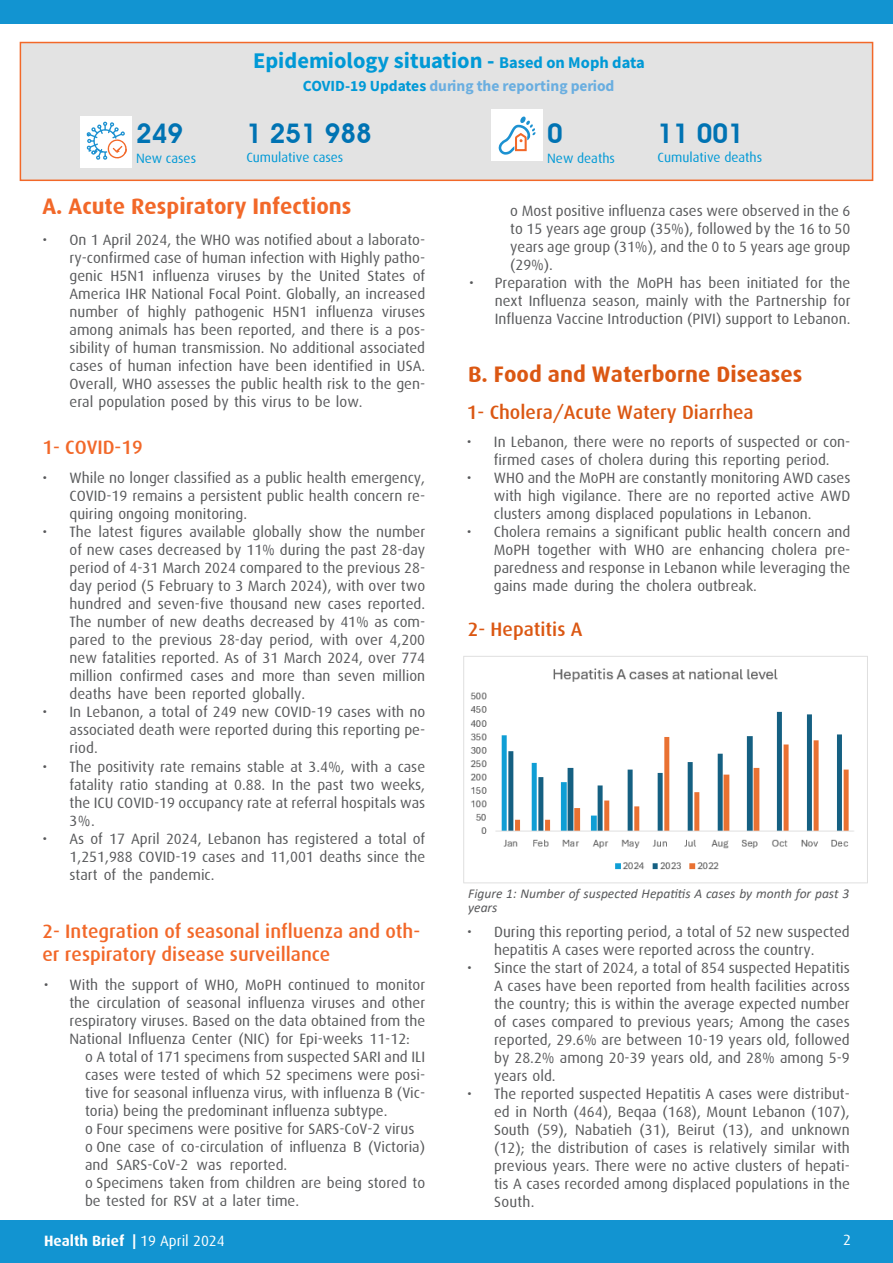
<style>
.page{position:relative;width:893px;height:1263px;background:#fff}
.page>*{position:absolute;margin:0;border:0;box-sizing:border-box;transform-origin:0 0}
.t1{font:600 27px "Avant Garde IT Cby BT";color:#0073b3}
.t2{font:22.5px "Source Sans Variable";color:#0099d6}
.t3{font:700 22.5px "Dax";color:#f26829}
.t4{font:700 22.5px "Dax";color:#db5712}
.t5{font:500 19.5px/23.4px "Dax";color:#f26829}
.t6{font:500 19.5px "Dax";color:#db5712}
.t7{font:15.6px "Source Sans Variable";color:#6aaee0}
.t8{font:15px/18px "Dax";color:#58595b;text-align:justify}
.t9{font:700 15px "Dax";color:#fff}
.t10{font:15px "Dax";color:#fff}
.t11{font:italic 13.5px/13.5px "Calibri";color:#58595b}
.t12{font:13.5px "Dax";color:#0099d6}
.s1{font-size:16.5px}
.s2{color:#0099d6}
.s3{font-weight:400}
</style>
<div class="page">
<div style="left:0;top:1220px;width:893px;height:43px;background:#1294d1"></div>
<div style="left:0;top:0;width:893px;height:23px;background:#1294d1"></div>
<div style="left:20px;top:42px;width:853px;height:139px;background:#e3e3e3;border:2px solid #f26829"></div>
<div style="left:80px;top:116px;width:51px;height:52px;background:#fff"></div>
<svg style="left:86px;top:122px;width:41px;height:38px"></svg>
<div style="left:491px;top:110px;width:52px;height:51px;background:#fff"></div>
<svg style="left:498px;top:117px;width:38px;height:38px"></svg>
<img style="left:463px;top:656px;width:405px;height:228px">
<h2 class="t2" style="left:253px;top:47px;width:393px">Epidemiology situation - <span class="s1">Based on Moph data</span></h2>
<p class="t7" style="left:303px;top:77px;width:313px"><span class="s2">COVID-19 Updates</span> during the reporting period</p>
<h1 class="t1" style="left:136px;top:117px;width:49px">249</h1>
<h1 class="t1" style="left:246px;top:117px;width:127px">1 251 988</h1>
<h1 class="t1" style="left:547px;top:117px;width:17px">0</h1>
<h1 class="t1" style="left:658px;top:117px;width:88px">11 001</h1>
<p class="t12" style="left:136px;top:151px;width:62px">New cases</p>
<p class="t12" style="left:246px;top:149px;width:99px">Cumulative cases</p>
<p class="t12" style="left:547px;top:151px;width:69px">New deaths</p>
<p class="t12" style="left:658px;top:149px;width:106px">Cumulative deaths</p>
<h2 class="t3" style="left:42px;top:193px;width:310px">A. Acute Respiratory Infections</h2>
<p class="t8" style="left:70px;top:231px;width:357px;text-indent:-27px">• On 1 April 2024, the WHO was notified about a laborato&shy;ry-confirmed case of human infection with Highly patho&shy;genic H5N1 influenza viruses by the United States of America IHR National Focal Point. Globally, an increased number of highly pathogenic H5N1 influenza viruses among animals has been reported, and there is a pos&shy;sibility of human transmission. No additional associated cases of human infection have been identified in USA.<br>Overall, WHO assesses the public health risk to the gen&shy;eral population posed by this virus to be low.</p>
<h3 class="t5" style="left:43px;top:435px;width:102px">1- COVID-19</h3>
<p class="t8" style="left:70px;top:469px;width:357px;text-indent:-27px">• While no longer classified as a public health emergency, COVID-19 remains a persistent public health concern re&shy;quiring ongoing monitoring.</p>
<p class="t8" style="left:70px;top:523px;width:357px;text-indent:-27px">• The latest figures available globally show the number of new cases decreased by 11% during the past 28-day period of 4-31 March 2024 compared to the previous 28- day period (5 February to 3 March 2024), with over two hundred and seven-five thousand new cases reported.<br>The number of new deaths decreased by 41% as com&shy;pared to the previous 28-day period, with over 4,200 new fatalities reported. As of 31 March 2024, over 774 million confirmed cases and more than seven million deaths have been reported globally.</p>
<p class="t8" style="left:70px;top:703px;width:357px;text-indent:-27px">• In Lebanon, a total of 249 new COVID-19 cases with no associated death were reported during this reporting pe&shy;riod.</p>
<p class="t8" style="left:70px;top:757px;width:357px;text-indent:-27px">• The positivity rate remains stable at 3.4%, with a case fatality ratio standing at 0.88. In the past two weeks, the ICU COVID-19 occupancy rate at referral hospitals was 3%.</p>
<p class="t8" style="left:70px;top:829px;width:357px;text-indent:-27px">• As of 17 April 2024, Lebanon has registered a total of 1,251,988 COVID-19 cases and 11,001 deaths since the start of the pandemic.</p>
<h3 class="t5" style="left:43px;top:919px;width:379px">2- Integration of seasonal influenza and oth&shy;er respiratory disease surveillance</h3>
<p class="t8" style="left:70px;top:975px;width:357px;text-indent:-26px">• With the support of WHO, MoPH continued to monitor the circulation of seasonal influenza viruses and other respiratory viruses. Based on the data obtained from the National Influenza Center (NIC) for Epi-weeks 11-12:</p>
<p class="t8" style="left:85px;top:1047px;width:342px;text-align:left">o A total of 171 specimens from suspected SARI and ILI cases were tested of which 52 specimens were posi&shy;tive for seasonal influenza virus, with influenza B (Vic&shy;toria) being the predominant influenza subtype.<br>o Four specimens were positive for SARS-CoV-2 virus o One case of co-circulation of influenza B (Victoria) and SARS-CoV-2 was reported.<br>o Specimens taken from children are being stored to be tested for RSV at a later time.</p>
<p class="t8" style="left:510px;top:202px;width:342px">o Most positive influenza cases were observed in the 6 to 15 years age group (35%), followed by the 16 to 50 years age group (31%), and the 0 to 5 years age group (29%).</p>
<p class="t8" style="left:495px;top:274px;width:357px;text-indent:-26px">• Preparation with the MoPH has been initiated for the next Influenza season, mainly with the Partnership for Influenza Vaccine Introduction (PIVI) support to Lebanon.</p>
<h2 class="t4" style="left:468px;top:361px;width:336px">B. Food and Waterborne Diseases</h2>
<h3 class="t6" style="left:467px;top:402px;width:288px">1- Cholera/Acute Watery Diarrhea</h3>
<p class="t8" style="left:467px;top:433px;width:385px;text-align:center">• In Lebanon, there were no reports of suspected or con&shy;firmed cases of cholera during this reporting period.</p>
<p class="t8" style="left:494px;top:469px;width:358px;text-indent:-27px">• WHO and the MoPH are constantly monitoring AWD cases with high vigilance. There are no reported active AWD clusters among displaced populations in Lebanon.</p>
<p class="t8" style="left:494px;top:523px;width:358px;text-indent:-27px">• Cholera remains a significant public health concern and MoPH together with WHO are enhancing cholera pre&shy;paredness and response in Lebanon while leveraging the gains made during the cholera outbreak.</p>
<h3 class="t6" style="left:468px;top:619px;width:116px">2- Hepatitis A</h3>
<p class="t11" style="left:468px;top:886px;width:383px">Figure 1: Number of suspected Hepatitis A cases by month for past 3 years</p>
<p class="t8" style="left:467px;top:922px;width:384px;text-align:center">• During this reporting period, a total of 52 new suspected hepatitis A cases were reported across the country.</p>
<p class="t8" style="left:494px;top:958px;width:357px;text-indent:-27px">• Since the start of 2024, a total of 854 suspected Hepatitis A cases have been reported from health facilities across the country; this is within the average expected number of cases compared to previous years; Among the cases reported, 29.6% are between 10-19 years old, followed by 28.2% among 20-39 years old, and 28% among 5-9 years old.</p>
<p class="t8" style="left:494px;top:1084px;width:357px;text-indent:-27px">• The reported suspected Hepatitis A cases were distribut&shy;ed in North (464), Beqaa (168), Mount Lebanon (107), South (59), Nabatieh (31), Beirut (13), and unknown (12); the distribution of cases is relatively similar with previous years. There were no active clusters of hepati&shy;tis A cases recorded among displaced populations in the South.</p>
<p class="t9" style="left:44px;top:1233px;width:182px">Health Brief | <span class="s3">19 April 2024</span></p>
<p class="t10" style="left:843px;top:1231px;width:9px">2</p>
</div>
